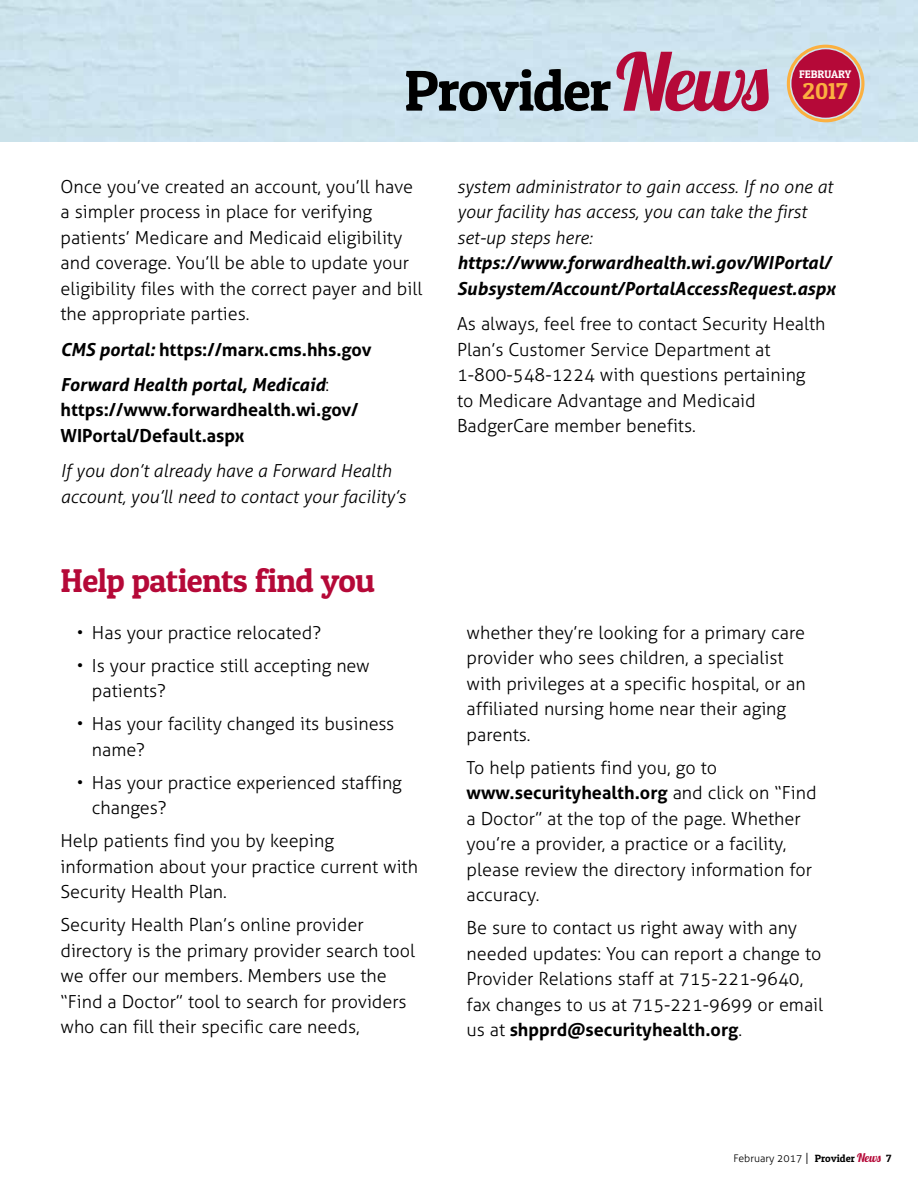
<style>
.page{position:relative;width:918px;height:1188px;background:#fff}
.page>*{position:absolute;margin:0;border:0;box-sizing:border-box;transform-origin:0 0}
.t1{font:57.6px "Patua One";letter-spacing:-.03em;color:#000}
.t2{font:33px "Patua One";letter-spacing:-.015em;color:#b50938}
.t3{font:23.1px "Patua One";color:#fbb040}
.t4{font:300 18px/25.5px "Aller";color:#000}
.t5{font:italic 300 18px/25.5px "Aller";color:#000}
.t6{font:italic 700 18px/25.5px "Aller";color:#000}
.t7{font:700 18px/25.5px "Aller";color:#000}
.t8{font:10.95px "Patua One";color:#fff}
.t9{font:300 10.5px "Aller";color:#000}
.s1{font-family:"Lobster 1.4";font-size:78.9px;color:#b50938}
.s2{font-style:normal}
.s3{font-weight:300;font-style:normal}
.s4{font-weight:700}
.s5{font-size:11.85px}
.s6{font-family:"Patua One";font-weight:400}
.s7{font-family:"Lobster 1.4";font-weight:400;font-size:11.85px;color:#b50938}
</style>
<div class="page">
<div style="left:0;top:0;width:918px;height:142px;background:#cde4ee"></div>
<svg style="left:787px;top:45px;width:78px;height:77px"></svg>
<div style="left:791px;top:49px;width:70px;height:69px;background:#b50938;border-radius:50%"></div>
<div style="left:790px;top:48px;width:71px;height:71px;border:2px solid #cee6ee;border-radius:50%"></div>
<h1 class="t1" style="left:404px;top:55px;width:366px">Provider<span class="s1">News</span></h1>
<p class="t8" style="left:799px;top:67px;width:54px">FEBRUARY</p>
<p class="t3" style="left:803px;top:76px;width:47px">2017</p>
<p class="t4" style="left:60px;top:174px;width:363px">Once you’ve created an account, you’ll have a simpler process in place for verifying patients’ Medicare and Medicaid eligibility and coverage. You’ll be able to update your eligibility files with the correct payer and bill the appropriate parties.</p>
<p class="t6" style="left:60px;top:332px;width:312px;line-height:35.2px">CMS portal: <span class="s2">https://marx.cms.hhs.gov<br></span>Forward Health portal, Medicaid<span class="s3">:</span></p>
<p class="t7" style="left:60px;top:397px;width:300px">https://www.forwardhealth.wi.gov/<br>WIPortal/Default.aspx</p>
<p class="t5" style="left:60px;top:458px;width:347px">If you don’t already have a Forward Health account, you’ll need to contact your facility’s</p>
<h2 class="t2" style="left:60px;top:560px;width:316px">Help patients find you</h2>
<p class="t4" style="left:77px;top:619px;width:246px">• Has your practice relocated?</p>
<p class="t4" style="left:92px;top:652px;width:279px;text-indent:-15px">• Is your practice still accepting new patients?</p>
<p class="t4" style="left:92px;top:711px;width:304px;text-indent:-15px">• Has your facility changed its business name?</p>
<p class="t4" style="left:92px;top:770px;width:311px;text-indent:-15px">• Has your practice experienced staffing changes?</p>
<p class="t4" style="left:60px;top:828px;width:359px">Help patients find you by keeping information about your practice current with<br>Security Health Plan.</p>
<p class="t4" style="left:60px;top:912px;width:356px">Security Health Plan’s online provider directory is the primary provider search tool we offer our members. Members use the “Find a Doctor” tool to search for providers who can fill their specific care needs,</p>
<p class="t5" style="left:457px;top:174px;width:377px">system administrator to gain access. If no one at your facility has access, you can take the first set-up steps here:</p>
<p class="t6" style="left:457px;top:250px;width:380px">https://www.forwardhealth.wi.gov/WIPortal/<br>Subsystem/Account/PortalAccessRequest.aspx</p>
<p class="t4" style="left:457px;top:311px;width:370px">As always, feel free to contact Security Health Plan’s Customer Service Department at 1-800-548-1224 with questions pertaining to Medicare Advantage and Medicaid BadgerCare member benefits.</p>
<p class="t4" style="left:467px;top:620px;width:341px">whether they’re looking for a primary care provider who sees children, a specialist with privileges at a specific hospital, or an affiliated nursing home near their aging parents.</p>
<p class="t4" style="left:467px;top:755px;width:352px">To help patients find you, go to <span class="s4">www.securityhealth.org</span> and click on “Find a Doctor” at the top of the page. Whether you’re a provider, a practice or a facility, please review the directory information for accuracy.</p>
<p class="t4" style="left:467px;top:915px;width:358px">Be sure to contact us right away with any needed updates: You can report a change to Provider Relations staff at 715-221-9640, fax changes to us at 715-221-9699 or email us at <span class="s4">shpprd@securityhealth.org</span>.</p>
<p class="t9" style="left:733px;top:1152px;width:159px">February 2017 <span class="s5">|</span> <span class="s6">Provider</span> <span class="s7">News</span> <span class="s6">7</span></p>
</div>
